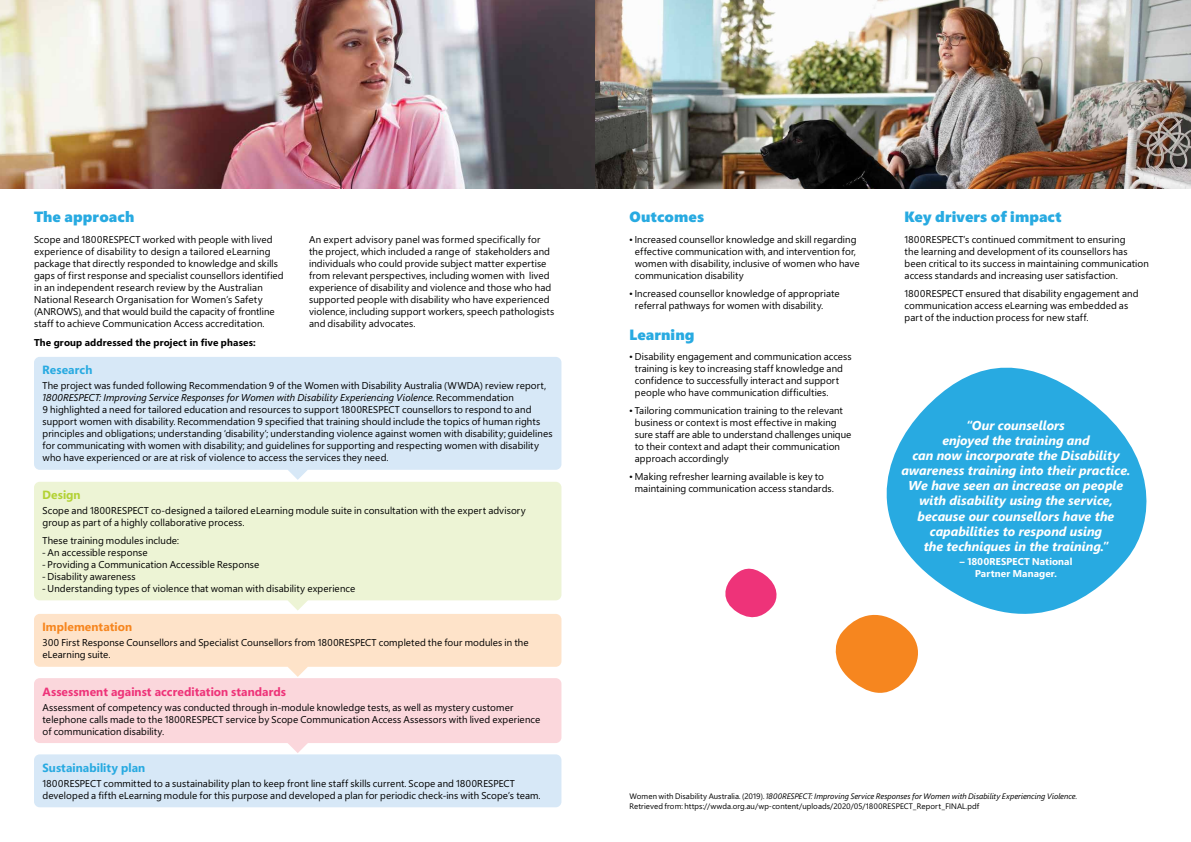
<style>
.page{position:relative;width:1191px;height:842px;background:#fff}
.page>*{position:absolute;margin:0;border:0;box-sizing:border-box;transform-origin:0 0}
.t1{font:15px "Segoe UI Black";color:#28aae1}
.t2{font:italic 13px/15px "Segoe UI Bold";color:#fff;text-align:center}
.t3{font:12px "Segoe UI Bold";color:#ee3379}
.t4{font:12px "Segoe UI Bold";letter-spacing:.005em;color:#28aae1}
.t5{font:12px "Segoe UI Bold";letter-spacing:.005em;color:#f6861f}
.t6{font:12px "Segoe UI Bold";color:#b3d235}
.t7{font:10px/12px "Segoe UI Regular";letter-spacing:.01em;color:#000}
.t8{font:10px "Segoe UI Italic";letter-spacing:.01em;color:#000}
.t9{font:10px "Segoe UI Bold";letter-spacing:.01em;color:#000}
.t10{font:10px/12px "Segoe UI Bold";letter-spacing:.01em;color:#fff;text-align:center}
.t11{font:8px "Segoe UI Italic";letter-spacing:.005em;color:#000}
.t12{font:8px "Segoe UI Regular";letter-spacing:.005em;color:#000}
.s1{font-family:"Segoe UI Regular"}
</style>
<div class="page">
<svg style="left:288px;top:470px;width:19px;height:10px"></svg>
<svg style="left:287px;top:600px;width:21px;height:11px"></svg>
<svg style="left:288px;top:667px;width:20px;height:10px"></svg>
<svg style="left:288px;top:743px;width:20px;height:10px"></svg>
<svg style="left:835px;top:618px;width:83px;height:75px"></svg>
<svg style="left:725px;top:568px;width:52px;height:50px"></svg>
<svg style="left:859px;top:367px;width:288px;height:278px;fill:#28aae1"></svg>
<img style="left:0;top:0;width:595px;height:189px">
<img style="left:595px;top:0;width:596px;height:189px">
<div style="left:34px;top:357px;width:527px;height:113px;background:#d7e8f7;border-radius:6px"></div>
<div style="left:34px;top:482px;width:527px;height:118px;background:#edf4d5;border-radius:6px"></div>
<div style="left:34px;top:614px;width:527px;height:53px;background:#fee3c9;border-radius:6px"></div>
<div style="left:34px;top:678px;width:527px;height:65px;background:#fbd7dc;border-radius:6px"></div>
<div style="left:34px;top:754px;width:527px;height:53px;background:#d7e8f7;border-radius:6px"></div>
<h1 class="t1" style="left:34px;top:208px;width:102px">The approach</h1>
<p class="t7" style="left:34px;top:233px;width:251px">Scope and 1800RESPECT worked with people with lived experience of disability to design a tailored eLearning package that directly responded to knowledge and skills gaps of first response and specialist counsellors identified in an independent research review by the Australian National Research Organisation for Women’s Safety (ANROWS), and that would build the capacity of frontline staff to achieve Communication Access accreditation.</p>
<p class="t7" style="left:309px;top:233px;width:247px">An expert advisory panel was formed specifically for the project, which included a range of stakeholders and individuals who could provide subject matter expertise from relevant perspectives, including women with lived experience of disability and violence and those who had supported people with disability who have experienced violence, including support workers, speech pathologists and disability advocates.</p>
<p class="t4" style="left:43px;top:363px;width:51px">Research</p>
<p class="t7" style="left:43px;top:380px;width:505px">The project was funded following Recommendation 9 of the Women with Disability Australia (WWDA) review report,</p>
<p class="t8" style="left:43px;top:392px;width:473px">1800RESPECT: Improving Service Responses for Women with Disability Experiencing Violence<span class="s1">. Recommendation</span></p>
<p class="t7" style="left:43px;top:404px;width:511px">9 highlighted a need for tailored education and resources to support 1800RESPECT counsellors to respond to and support women with disability. Recommendation 9 specified that training should include the topics of human rights principles and obligations; understanding ‘disability’; understanding violence against women with disability; guidelines for communicating with women with disability; and guidelines for supporting and respecting women with disability who have experienced or are at risk of violence to access the services they need.</p>
<p class="t6" style="left:43px;top:488px;width:40px">Design</p>
<p class="t7" style="left:43px;top:505px;width:485px">Scope and 1800RESPECT co-designed a tailored eLearning module suite in consultation with the expert advisory group as part of a highly collaborative process.</p>
<p class="t7" style="left:43px;top:534px;width:138px">These training modules include:</p>
<p class="t7" style="left:43px;top:546px;width:107px">- An accessible response</p>
<p class="t7" style="left:43px;top:558px;width:218px">- Providing a Communication Accessible Response</p>
<p class="t7" style="left:43px;top:570px;width:95px">- Disability awareness</p>
<p class="t7" style="left:43px;top:582px;width:314px">- Understanding types of violence that woman with disability experience</p>
<p class="t5" style="left:43px;top:620px;width:91px">Implementation</p>
<p class="t7" style="left:43px;top:637px;width:488px">300 First Response Counsellors and Specialist Counsellors from 1800RESPECT completed the four modules in the eLearning suite.</p>
<p class="t3" style="left:43px;top:685px;width:245px">Assessment against accreditation standards</p>
<p class="t7" style="left:43px;top:701px;width:499px">Assessment of competency was conducted through in-module knowledge tests, as well as mystery customer telephone calls made to the 1800RESPECT service by Scope Communication Access Assessors with lived experience of communication disability.</p>
<p class="t4" style="left:43px;top:761px;width:104px">Sustainability plan</p>
<p class="t7" style="left:43px;top:777px;width:499px">1800RESPECT committed to a sustainability plan to keep front line staff skills current. Scope and 1800RESPECT developed a fifth eLearning module for this purpose and developed a plan for periodic check-ins with Scope’s team.</p>
<p class="t9" style="left:34px;top:336px;width:223px">The group addressed the project in five phases:</p>
<h1 class="t1" style="left:629px;top:208px;width:76px">Outcomes</h1>
<p class="t7" style="left:635px;top:233px;width:226px;text-indent:-5px">• Increased counsellor knowledge and skill regarding effective communication with, and intervention for, women with disability, inclusive of women who have communication disability</p>
<p class="t7" style="left:635px;top:287px;width:206px;text-indent:-5px">• Increased counsellor knowledge of appropriate referral pathways for women with disability.</p>
<h1 class="t1" style="left:629px;top:326px;width:66px">Learning</h1>
<p class="t7" style="left:635px;top:351px;width:218px;text-indent:-5px">• Disability engagement and communication access training is key to increasing staff knowledge and confidence to successfully interact and support people who have communication difficulties.</p>
<p class="t7" style="left:635px;top:404px;width:218px;text-indent:-5px">• Tailoring communication training to the relevant business or context is most effective in making sure staff are able to understand challenges unique to their context and adapt their communication approach accordingly</p>
<p class="t7" style="left:635px;top:470px;width:200px;text-indent:-5px">• Making refresher learning available is key to maintaining communication access standards.</p>
<h1 class="t1" style="left:904px;top:208px;width:159px">Key drivers of impact</h1>
<p class="t7" style="left:904px;top:233px;width:246px">1800RESPECT’s continued commitment to ensuring<br>the learning and development of its counsellors has been critical to its success in maintaining communication access standards and increasing user satisfaction.</p>
<p class="t7" style="left:904px;top:287px;width:235px">1800RESPECT ensured that disability engagement and communication access eLearning was embedded as part of the induction process for new staff.</p>
<p class="t2" style="left:901px;top:418px;width:230px">“Our counsellors<br>enjoyed the training and<br>can now incorporate the Disability awareness training into their practice.<br>We have seen an increase on people with disability using the service, because our counsellors have the capabilities to respond using<br>the techniques in the training.”</p>
<p class="t10" style="left:959px;top:556px;width:114px">– 1800RESPECT National<br>Partner Manager.</p>
<p class="t11" style="left:629px;top:792px;width:449px"><span class="s1">Women with Disability Australia. (2019).</span> 1800RESPECT: Improving Service Responses for Women with Disability Experiencing Violence.</p>
<p class="t12" style="left:629px;top:801px;width:351px">Retrieved from: https://wwda.org.au/wp-content/uploads/2020/05/1800RESPECT_Report_FINAL.pdf</p>
</div>
